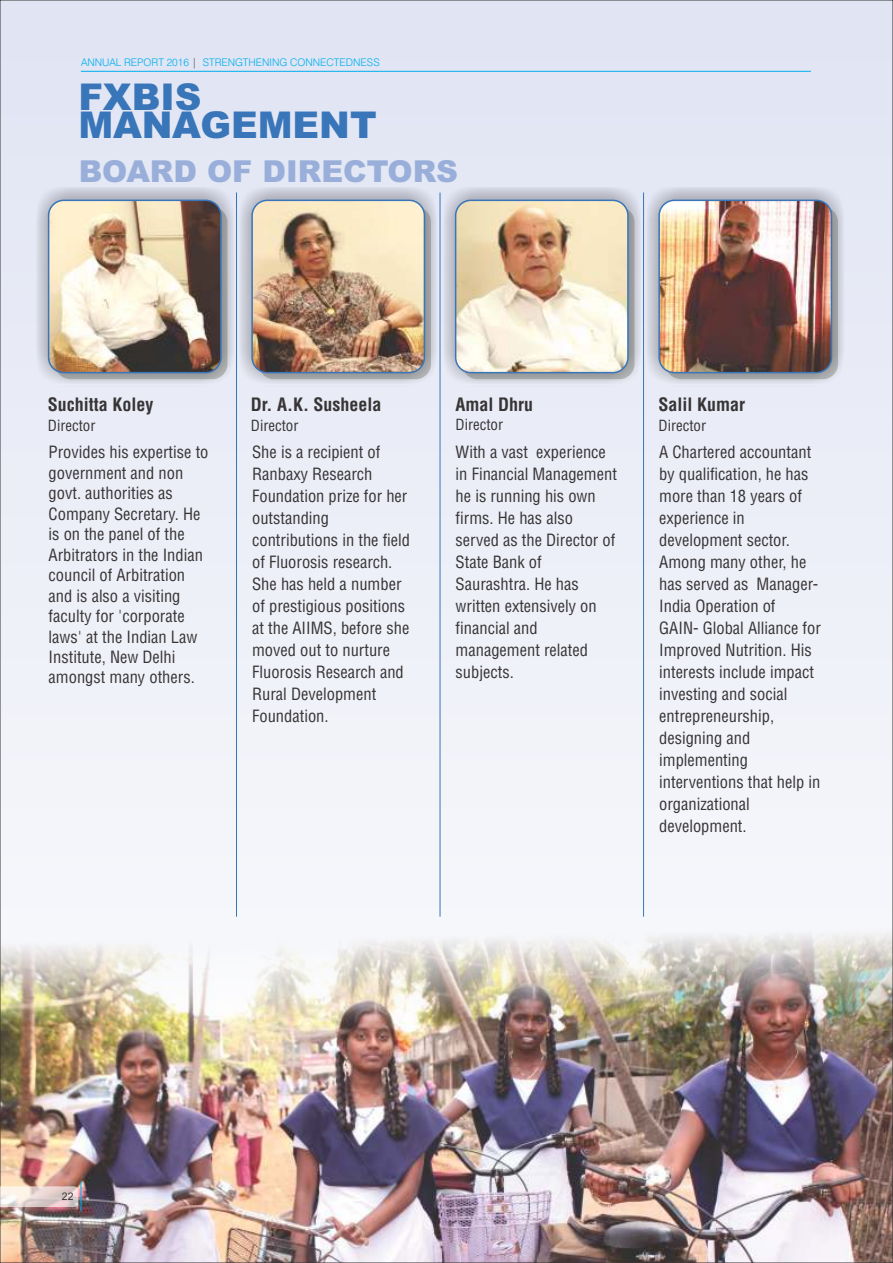
<style>
.page{position:relative;width:893px;height:1263px;background:#eceff8}
.page>*{position:absolute;margin:0;border:0;box-sizing:border-box;transform-origin:0 0}
.t1{font:900 36.9px/27.9px "Arial";color:#3875b9}
.t2{font:900 30.3px "Arial";color:#99afda}
.t3{font:700 condensed 18px "Helvetica LT";color:#373435}
.t4{font:condensed 16.5px/21.9px "Helvetica LT";color:#373435}
.t5{font:condensed 15px "Helvetica LT";color:#373435}
.t6{font:300 10.5px "Swiss 721 BT";color:#00afef}
.t7{font:10.5px "Arial";color:#373435}
.s1{color:#373435}
</style>
<div class="page">
<img style="left:2px;top:878px;width:889px;height:383px">
<div style="left:35px;top:187px;width:200px;height:199px;background:#373435;opacity:.49"></div>
<img style="left:49px;top:200px;width:172px;height:173px;border-radius:15px">
<div style="left:48px;top:200px;width:174px;height:173px;border:2px solid #3875b9;border-radius:15px"></div>
<div style="left:238px;top:187px;width:200px;height:199px;background:#373435;opacity:.49"></div>
<img style="left:252px;top:200px;width:172px;height:173px;border-radius:15px">
<div style="left:251px;top:200px;width:174px;height:173px;border:2px solid #3875b9;border-radius:15px"></div>
<div style="left:442px;top:187px;width:200px;height:199px;background:#373435;opacity:.49"></div>
<img style="left:456px;top:200px;width:172px;height:173px;border-radius:15px">
<div style="left:455px;top:200px;width:174px;height:173px;border:2px solid #3875b9;border-radius:15px"></div>
<div style="left:645px;top:187px;width:200px;height:199px;background:#373435;opacity:.49"></div>
<img style="left:659px;top:200px;width:172px;height:173px;border-radius:15px">
<div style="left:658px;top:200px;width:174px;height:173px;border:2px solid #3875b9;border-radius:15px"></div>
<hr style="left:236px;top:192px;width:1px;height:725px;background:#3875b9">
<hr style="left:440px;top:192px;width:1px;height:725px;background:#3875b9">
<hr style="left:643px;top:192px;width:1px;height:725px;background:#3875b9">
<hr style="left:81px;top:71px;width:730px;height:1px;background:#00afef">
<svg style="left:0;top:1186px;width:78px;height:21px;background:#e7d8d4"></svg>
<hr style="left:81px;top:1181px;width:1px;height:30px;background:#00afef">
<p class="t6" style="left:81px;top:58px;width:300px">ANNUAL REPORT 2016 <span class="s1">|</span> STRENGTHENING CONNECTEDNESS</p>
<h1 class="t1" style="left:78px;top:87px;width:300px">FXBIS<br>MANAGEMENT</h1>
<h2 class="t2" style="left:79px;top:160px;width:381px">BOARD OF DIRECTORS</h2>
<p class="t3" style="left:48px;top:398px;width:107px">Suchitta Koley</p>
<p class="t5" style="left:48px;top:419px;width:49px">Director</p>
<p class="t4" style="left:49px;top:443px;width:161px;line-height:20.4px">Provides his expertise to government and non govt. authorities as<br>Company Secretary. He is on the panel of the<br>Arbitrators in the Indian council of Arbitration and is also a visiting faculty for 'corporate laws' at the Indian Law<br>Institute, New Delhi amongst many others.</p>
<p class="t3" style="left:251px;top:398px;width:132px">Dr. A.K. Susheela</p>
<p class="t5" style="left:251px;top:419px;width:49px">Director</p>
<p class="t4" style="left:252px;top:443px;width:160px">She is a recipient of<br>Ranbaxy Research<br>Foundation prize for her outstanding contributions in the field of Fluorosis research.<br>She has held a number of prestigious positions at the AIIMS, before she moved out to nurture<br>Fluorosis Research and<br>Rural Development<br>Foundation.</p>
<p class="t3" style="left:456px;top:397px;width:79px">Amal Dhru</p>
<p class="t5" style="left:456px;top:419px;width:49px">Director</p>
<p class="t4" style="left:456px;top:443px;width:163px">With a vast experience in Financial Management he is running his own firms. He has also served as the Director of<br>State Bank of<br>Saurashtra. He has written extensively on financial and management related subjects.</p>
<p class="t3" style="left:658px;top:398px;width:88px">Salil Kumar</p>
<p class="t5" style="left:658px;top:419px;width:49px">Director</p>
<p class="t4" style="left:659px;top:443px;width:163px">A Chartered accountant by qualification, he has more than 18 years of experience in development sector.<br>Among many other, he has served as Manager-<br>India Operation of<br>GAIN- Global Alliance for<br>Improved Nutrition. His interests include impact investing and social entrepreneurship, designing and implementing interventions that help in organizational development.</p>
<p class="t7" style="left:62px;top:1192px;width:13px">22</p>
</div>
